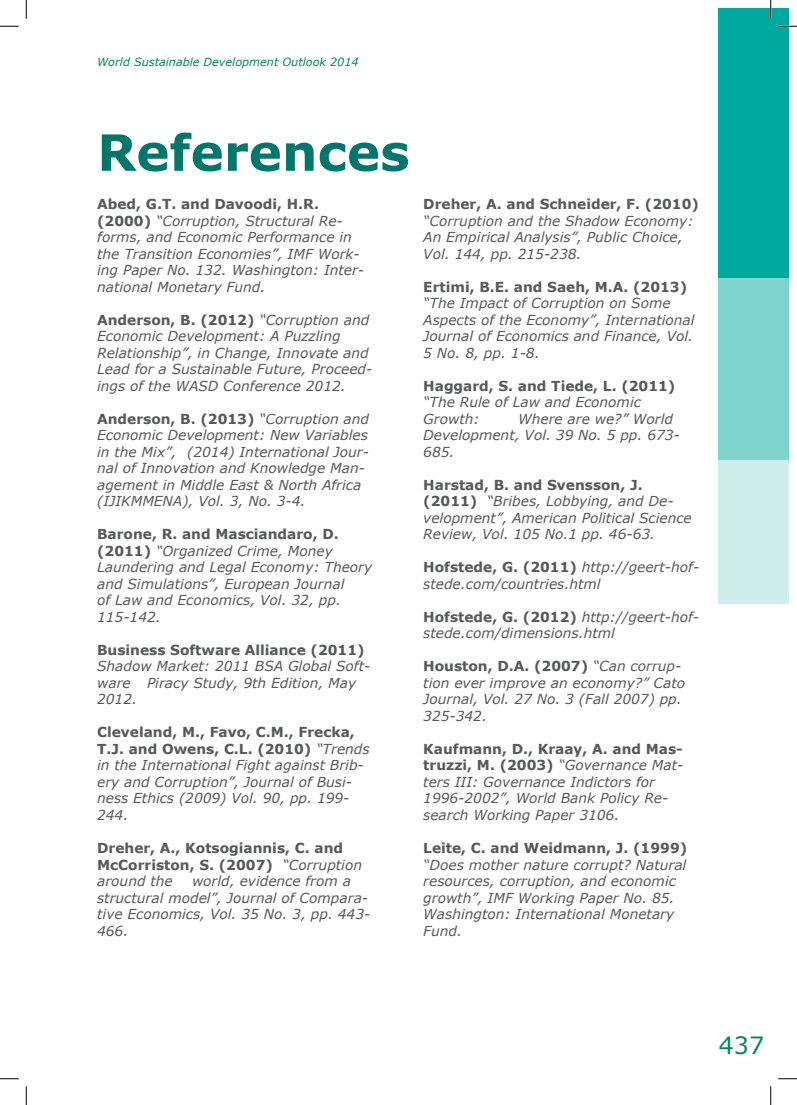
<style>
.page{position:relative;width:797px;height:1105px;background:#fff}
.page>*{position:absolute;margin:0;border:0;box-sizing:border-box;transform-origin:0 0}
.t1{font:700 50px "Verdana";color:#00766c}
.t2{font:23.75px "Verdana";color:#00875b}
.t3{font:italic 13.75px/16.5px "Verdana";color:#57585a}
.t4{font:700 13.75px/16.5px "Verdana";color:#57585a}
.t5{font:italic 11.25px "Verdana";color:#00875b}
.s1{font-weight:700;font-style:normal}
.s2{font-weight:400;font-style:italic}
</style>
<div class="page">
<div style="left:718px;top:9px;width:70px;height:269px;background:#00a99e"></div>
<div style="left:718px;top:278px;width:70px;height:182px;background:#80d4ce"></div>
<div style="left:718px;top:460px;width:70px;height:144px;background:#cdeeeb"></div>
<svg style="left:0;top:25px;width:19px;height:2px"></svg>
<svg style="left:778px;top:25px;width:19px;height:2px"></svg>
<svg style="left:0;top:1078px;width:19px;height:1px"></svg>
<svg style="left:778px;top:1078px;width:19px;height:1px"></svg>
<svg style="left:25px;top:0;width:2px;height:19px"></svg>
<svg style="left:25px;top:1086px;width:2px;height:19px"></svg>
<svg style="left:770px;top:0;width:1px;height:19px"></svg>
<svg style="left:770px;top:1086px;width:1px;height:19px"></svg>
<p class="t5" style="left:97px;top:54px;width:263px">World Sustainable Development Outlook 2014</p>
<h1 class="t1" style="left:97px;top:117px;width:314px">References</h1>
<p class="t3" style="left:97px;top:196px;width:268px"><span class="s1">Abed, G.T. and Davoodi, H.R. (2000)</span> “Corruption, Structural Re&shy;forms, and Economic Performance in the Transition Economies”, IMF Work&shy;ing Paper No. 132. Washington: Inter&shy;national Monetary Fund.</p>
<p class="t3" style="left:97px;top:312px;width:276px"><span class="s1">Anderson, B. (2012)</span> “Corruption and Economic Development: A Puzzling Relationship”, in Change, Innovate and Lead for a Sustainable Future, Proceed&shy;ings of the WASD Conference 2012.</p>
<p class="t3" style="left:97px;top:411px;width:273px"><span class="s1">Anderson, B. (2013)</span> “Corruption and Economic Development: New Variables in the Mix”, (2014) International Jour&shy;nal of Innovation and Knowledge Man&shy;agement in Middle East &amp; North Africa (IJIKMMENA), Vol. 3, No. 3-4.</p>
<p class="t3" style="left:97px;top:526px;width:277px"><span class="s1">Barone, R. and Masciandaro, D. (2011)</span> “Organized Crime, Money<br>Laundering and Legal Economy: Theory and Simulations”, European Journal<br>of Law and Economics, Vol. 32, pp.<br>115-142.</p>
<p class="t4" style="left:97px;top:641px;width:269px">Business Software Alliance (2011)</p>
<p class="t3" style="left:97px;top:658px;width:275px">Shadow Market: 2011 BSA Global Soft&shy;ware Piracy Study, 9th Edition, May<br>2012.</p>
<p class="t3" style="left:97px;top:724px;width:274px"><span class="s1">Cleveland, M., Favo, C.M., Frecka,<br>T.J. and Owens, C.L. (2010)</span> “Trends in the International Fight against Brib&shy;ery and Corruption”, Journal of Busi&shy;ness Ethics (2009) Vol. 90, pp. 199-<br>244.</p>
<p class="t4" style="left:97px;top:839px;width:266px">Dreher, A., Kotsogiannis, C. and<br>McCorriston, S. (2007) <span class="s2">“Corruption around the</span></p>
<p class="t3" style="left:97px;top:873px;width:275px;text-indent:95px">world, evidence from a structural model”, Journal of Compara&shy;tive Economics, Vol. 35 No. 3, pp. 443-<br>466.</p>
<p class="t4" style="left:423px;top:196px;width:277px">Dreher, A. and Schneider, F. (2010)</p>
<p class="t3" style="left:423px;top:213px;width:272px">“Corruption and the Shadow Economy:<br>An Empirical Analysis”, Public Choice,<br>Vol. 144, pp. 215-238.</p>
<p class="t4" style="left:423px;top:278px;width:265px">Ertimi, B.E. and Saeh, M.A. (2013)</p>
<p class="t3" style="left:423px;top:295px;width:273px">“The Impact of Corruption on Some<br>Aspects of the Economy”, International<br>Journal of Economics and Finance, Vol.<br>5 No. 8, pp. 1-8.</p>
<p class="t4" style="left:423px;top:377px;width:254px">Haggard, S. and Tiede, L. (2011)</p>
<p class="t3" style="left:423px;top:394px;width:219px">“The Rule of Law and Economic<br>Growth:</p>
<p class="t3" style="left:423px;top:411px;width:258px;text-indent:95px">Where are we?” World<br>Development, Vol. 39 No. 5 pp. 673-<br>685.</p>
<p class="t3" style="left:423px;top:477px;width:270px"><span class="s1">Harstad, B. and Svensson, J. (2011)</span> “Bribes, Lobbying, and De&shy;velopment”, American Political Science Review, Vol. 105 No.1 pp. 46-63.</p>
<p class="t3" style="left:423px;top:559px;width:277px"><span class="s1">Hofstede, G. (2011)</span> http://geert-hof&shy;stede.com/countries.html</p>
<p class="t3" style="left:423px;top:609px;width:277px"><span class="s1">Hofstede, G. (2012)</span> http://geert-hof&shy;stede.com/dimensions.html</p>
<p class="t3" style="left:423px;top:658px;width:263px"><span class="s1">Houston, D.A. (2007)</span> “Can corrup&shy;tion ever improve an economy?” Cato<br>Journal, Vol. 27 No. 3 (Fall 2007) pp.<br>325-342.</p>
<p class="t3" style="left:423px;top:741px;width:261px"><span class="s1">Kaufmann, D., Kraay, A. and Mas&shy;truzzi, M. (2003)</span> “Governance Mat&shy;ters III: Governance Indictors for<br>1996-2002”, World Bank Policy Re&shy;search Working Paper 3106.</p>
<p class="t4" style="left:423px;top:839px;width:265px">Leite, C. and Weidmann, J. (1999)</p>
<p class="t3" style="left:423px;top:856px;width:264px">“Does mother nature corrupt? Natural resources, corruption, and economic growth”, IMF Working Paper No. 85.<br>Washington: International Monetary<br>Fund.</p>
<h2 class="t2" style="left:718px;top:1029px;width:47px">437</h2>
</div>
